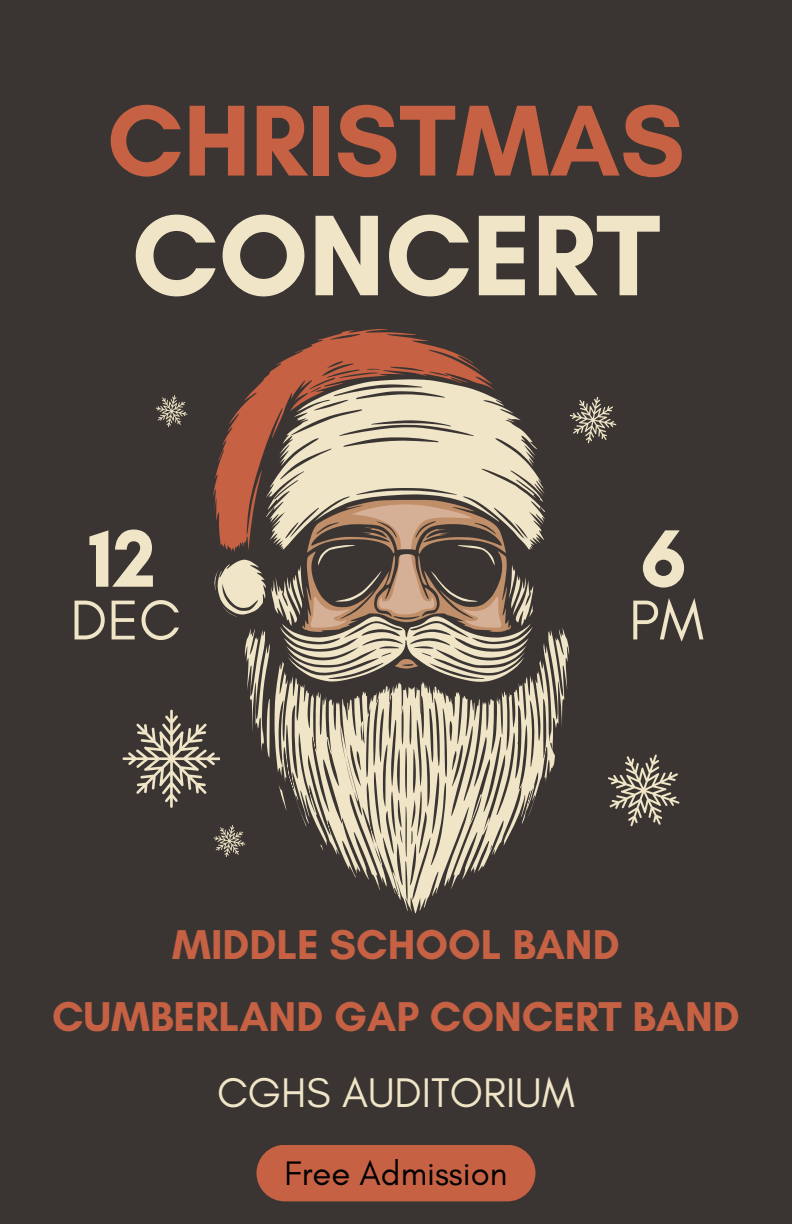
<style>
.page{position:relative;width:792px;height:1224px;background:#3a3532}
.page>*{position:absolute;margin:0;border:0;box-sizing:border-box;transform-origin:0 0}
.t1{font:700 117px "Glacial Indifference";color:#f0e5c7}
.t2{font:700 102.6px "Glacial Indifference";color:#c66144}
.t3{font:700 82.8px "Glacial Indifference";color:#f0e5c7}
.t4{font:57.2px "Glacial Indifference";color:#f0e5c7}
.t5{font:700 42.4px "Glacial Indifference";color:#c66144}
.t6{font:42.2px "Glacial Indifference";color:#f0e5c7}
.t7{font:34.6px "Glacial Indifference";color:#000}
</style>
<div class="page">
<div style="left:256px;top:1145px;width:280px;height:56px;background:#c66144;border-radius:28px"></div>
<svg style="left:213px;top:329px;width:357px;height:585px"></svg>
<svg style="left:122px;top:710px;width:98px;height:97px"></svg>
<svg style="left:565px;top:392px;width:52px;height:56px"></svg>
<svg style="left:213px;top:822px;width:36px;height:38px"></svg>
<svg style="left:155px;top:395px;width:33px;height:32px"></svg>
<svg style="left:607px;top:754px;width:73px;height:73px"></svg>
<p class="t2" style="left:107px;top:78px;width:579px">CHRISTMAS</p>
<p class="t1" style="left:132px;top:184px;width:530px">CONCERT</p>
<h3 class="t3" style="left:89px;top:508px;width:69px">12</h3>
<h3 class="t3" style="left:640px;top:508px;width:48px">6</h3>
<p class="t4" style="left:70px;top:585px;width:112px">DEC</p>
<p class="t4" style="left:629px;top:585px;width:76px">PM</p>
<p class="t5" style="left:172px;top:919px;width:449px">MIDDLE SCHOOL BAND</p>
<p class="t5" style="left:52px;top:991px;width:689px">CUMBERLAND GAP CONCERT BAND</p>
<h2 class="t6" style="left:217px;top:1066px;width:359px">CGHS AUDITORIUM</h2>
<h1 class="t7" style="left:284px;top:1152px;width:224px">Free Admission</h1>
</div>
